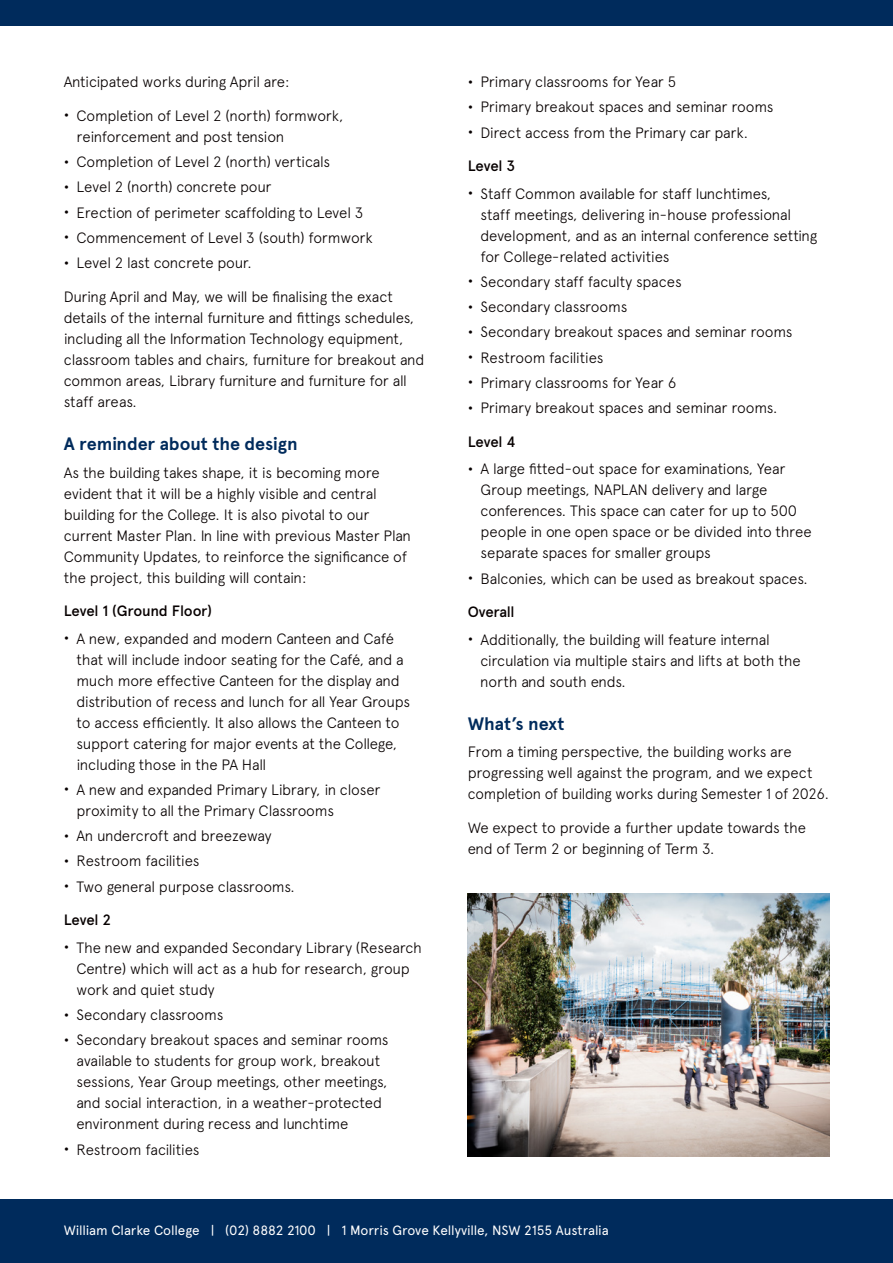
<style>
.page{position:relative;width:893px;height:1263px;background:#fff}
.page>*{position:absolute;margin:0;border:0;box-sizing:border-box;transform-origin:0 0}
.t1{font:700 18px "Apercu Pro";letter-spacing:-.005em;color:#002b5c}
.t2{font:300 15px/21px "Apercu Pro";letter-spacing:-.015em;color:#070101}
.t3{font:500 15px "Apercu Pro";letter-spacing:-.015em;color:#070101}
.t4{font:13.5px "Apercu Pro";letter-spacing:-.01em;color:#fff}
.s1{font-weight:500}
</style>
<div class="page">
<div style="left:0;top:1199px;width:893px;height:64px;background:#002b5c"></div>
<div style="left:0;top:0;width:893px;height:26px;background:#002b5c"></div>
<img style="left:468px;top:893px;width:361px;height:264px">
<p class="t2" style="left:64px;top:70px;width:227px">Anticipated works during April are:</p>
<p class="t2" style="left:77px;top:104px;width:268px;text-indent:-13px"><span class="s1">•</span> Completion of Level 2 (north) formwork, reinforcement and post tension</p>
<p class="t2" style="left:64px;top:150px;width:268px"><span class="s1">•</span> Completion of Level 2 (north) verticals</p>
<p class="t2" style="left:64px;top:175px;width:209px"><span class="s1">•</span> Level 2 (north) concrete pour</p>
<p class="t2" style="left:64px;top:201px;width:301px"><span class="s1">•</span> Erection of perimeter scaffolding to Level 3</p>
<p class="t2" style="left:64px;top:226px;width:310px"><span class="s1">•</span> Commencement of Level 3 (south) formwork</p>
<p class="t2" style="left:64px;top:251px;width:189px"><span class="s1">•</span> Level 2 last concrete pour.</p>
<p class="t2" style="left:64px;top:285px;width:362px">During April and May, we will be finalising the exact details of the internal furniture and fittings schedules, including all the Information Technology equipment, classroom tables and chairs, furniture for breakout and common areas, Library furniture and furniture for all staff areas.</p>
<p class="t1" style="left:64px;top:430px;width:235px">A reminder about the design</p>
<p class="t2" style="left:64px;top:460px;width:349px">As the building takes shape, it is becoming more evident that it will be a highly visible and central building for the College. It is also pivotal to our current Master Plan. In line with previous Master Plan Community Updates, to reinforce the significance of the project, this building will contain:</p>
<p class="t3" style="left:64px;top:600px;width:150px">Level 1 (Ground Floor)</p>
<p class="t2" style="left:77px;top:626px;width:335px;text-indent:-13px"><span class="s1">•</span> A new, expanded and modern Canteen and Café that will include indoor seating for the Café, and a much more effective Canteen for the display and distribution of recess and lunch for all Year Groups to access efficiently. It also allows the Canteen to support catering for major events at the College, including those in the PA Hall</p>
<p class="t2" style="left:77px;top:778px;width:306px;text-indent:-13px"><span class="s1">•</span> A new and expanded Primary Library, in closer proximity to all the Primary Classrooms</p>
<p class="t2" style="left:64px;top:824px;width:209px"><span class="s1">•</span> An undercroft and breezeway</p>
<p class="t2" style="left:64px;top:849px;width:137px"><span class="s1">•</span> Restroom facilities</p>
<p class="t2" style="left:64px;top:874px;width:233px"><span class="s1">•</span> Two general purpose classrooms.</p>
<p class="t3" style="left:64px;top:909px;width:49px">Level 2</p>
<p class="t2" style="left:77px;top:936px;width:347px;text-indent:-13px"><span class="s1">•</span> The new and expanded Secondary Library (Research<br>Centre) which will act as a hub for research, group work and quiet study</p>
<p class="t2" style="left:64px;top:1003px;width:161px"><span class="s1">•</span> Secondary classrooms</p>
<p class="t2" style="left:77px;top:1028px;width:314px;text-indent:-13px"><span class="s1">•</span> Secondary breakout spaces and seminar rooms available to students for group work, breakout sessions, Year Group meetings, other meetings, and social interaction, in a weather-protected environment during recess and lunchtime</p>
<p class="t2" style="left:64px;top:1137px;width:137px"><span class="s1">•</span> Restroom facilities</p>
<p class="t2" style="left:468px;top:70px;width:210px"><span class="s1">•</span> Primary classrooms for Year 5</p>
<p class="t2" style="left:468px;top:95px;width:307px"><span class="s1">•</span> Primary breakout spaces and seminar rooms</p>
<p class="t2" style="left:468px;top:120px;width:282px"><span class="s1">•</span> Direct access from the Primary car park.</p>
<p class="t3" style="left:468px;top:155px;width:49px">Level 3</p>
<p class="t2" style="left:480px;top:182px;width:338px;text-indent:-13px"><span class="s1">•</span> Staff Common available for staff lunchtimes,<br>staff meetings, delivering in-house professional development, and as an internal conference setting for College-related activities</p>
<p class="t2" style="left:468px;top:270px;width:215px"><span class="s1">•</span> Secondary staff faculty spaces</p>
<p class="t2" style="left:468px;top:295px;width:161px"><span class="s1">•</span> Secondary classrooms</p>
<p class="t2" style="left:468px;top:320px;width:326px"><span class="s1">•</span> Secondary breakout spaces and seminar rooms</p>
<p class="t2" style="left:468px;top:346px;width:137px"><span class="s1">•</span> Restroom facilities</p>
<p class="t2" style="left:468px;top:371px;width:210px"><span class="s1">•</span> Primary classrooms for Year 6</p>
<p class="t2" style="left:468px;top:396px;width:311px"><span class="s1">•</span> Primary breakout spaces and seminar rooms.</p>
<p class="t3" style="left:468px;top:430px;width:49px">Level 4</p>
<p class="t2" style="left:480px;top:457px;width:333px;text-indent:-13px"><span class="s1">•</span> A large fitted-out space for examinations, Year Group meetings, NAPLAN delivery and large conferences. This space can cater for up to 500 people in one open space or be divided into three separate spaces for smaller groups</p>
<p class="t2" style="left:468px;top:566px;width:342px"><span class="s1">•</span> Balconies, which can be used as breakout spaces.</p>
<p class="t3" style="left:468px;top:601px;width:48px">Overall</p>
<p class="t2" style="left:480px;top:628px;width:322px;text-indent:-13px"><span class="s1">•</span> Additionally, the building will feature internal circulation via multiple stairs and lifts at both the north and south ends.</p>
<p class="t1" style="left:468px;top:710px;width:98px">What’s next</p>
<p class="t2" style="left:468px;top:740px;width:363px">From a timing perspective, the building works are progressing well against the program, and we expect completion of building works during Semester 1 of 2026.</p>
<p class="t2" style="left:468px;top:816px;width:340px">We expect to provide a further update towards the end of Term 2 or beginning of Term 3.</p>
<p class="t4" style="left:64px;top:1220px;width:546px">William Clarke College | (02) 8882 2100 | 1 Morris Grove Kellyville, NSW 2155 Australia</p>
</div>
